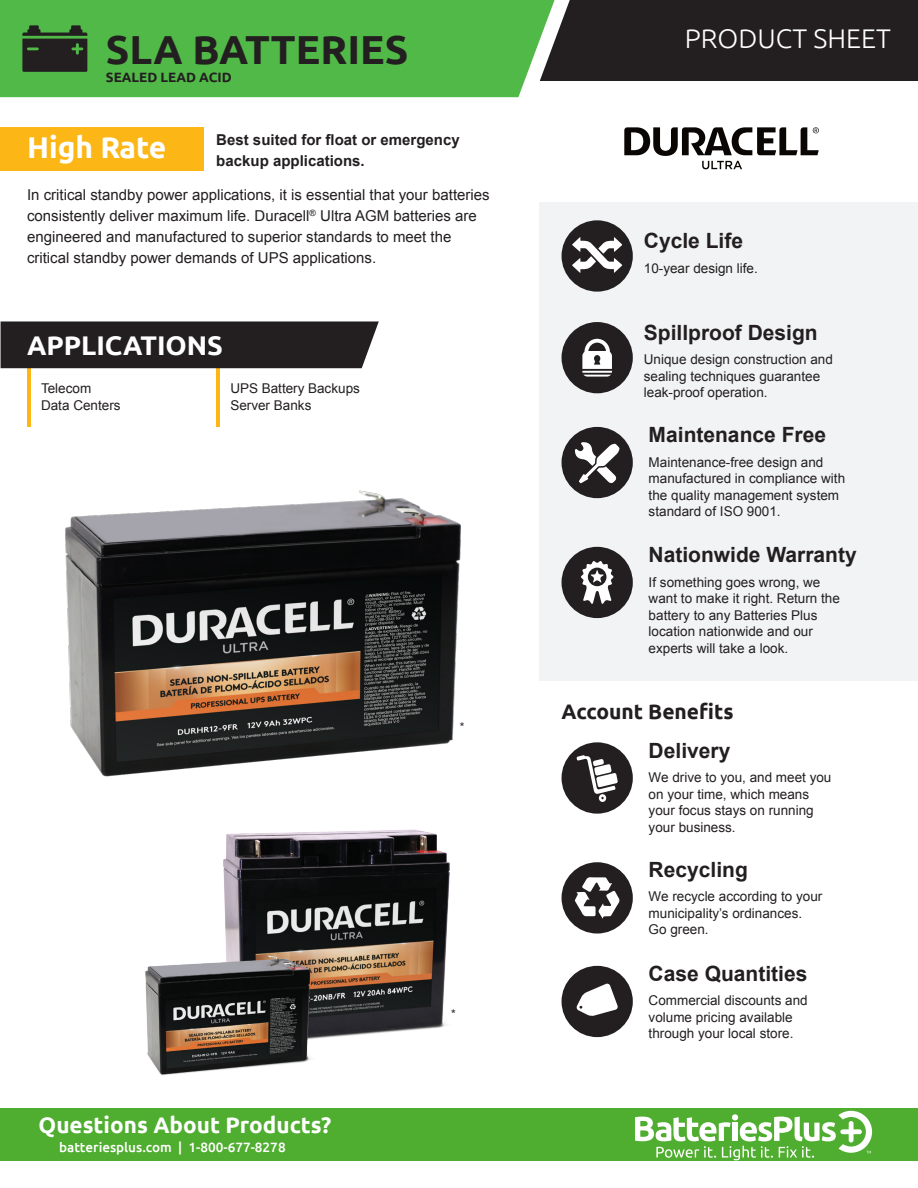
<style>
.page{position:relative;width:918px;height:1188px;background:#fff}
.page>*{position:absolute;margin:0;border:0;box-sizing:border-box;transform-origin:0 0}
.t1{font:700 40.5px "Ubuntu";color:#231f20}
.t2{font:700 30px "Ubuntu";color:#fff}
.t3{font:700 27px "Ubuntu";color:#fff}
.t4{font:300 27px "Ubuntu";color:#fff}
.t5{font:700 22.5px "Ubuntu";color:#fff}
.t6{font:700 21px "Arial";color:#231f20}
.t7{font:700 21px "Ubuntu";color:#231f20}
.t8{font:15px/21px "Arial";color:#231f20}
.t9{font:700 15px/21px "Arial";color:#231f20}
.t10{font:13.5px/16.5px "Arial";color:#231f20}
.t11{font:500 13.5px "Ubuntu";color:#fff}
.t12{font:700 13.5px "Ubuntu";color:#231f20}
.t13{font:12px "Arial";color:#231f20}
</style>
<div class="page">
<img style="left:65px;top:490px;width:396px;height:287px">
<div style="left:562px;top:966px;width:71px;height:71px;background:#231f20;border-radius:50%"></div>
<div style="left:562px;top:862px;width:71px;height:72px;background:#231f20;border-radius:50%"></div>
<svg style="left:575px;top:877px;width:45px;height:42px"></svg>
<div style="left:540px;top:202px;width:378px;height:478px;background:#f2f3f4"></div>
<hr style="left:27px;top:365px;width:4px;height:62px;background:#fcb615">
<hr style="left:216px;top:365px;width:4px;height:62px;background:#fcb615">
<div style="left:555px;top:0;width:363px;height:81px;background:#231f20"></div>
<div style="left:1px;top:321px;width:378px;height:47px;background:#231f20"></div>
<div style="left:0;top:0;width:555px;height:97px;background:#51b948"></div>
<div style="left:1px;top:1108px;width:917px;height:53px;background:#4fad2f"></div>
<div style="left:562px;top:322px;width:71px;height:71px;background:#231f20;border-radius:50%"></div>
<div style="left:562px;top:220px;width:71px;height:72px;background:#231f20;border-radius:50%"></div>
<div style="left:562px;top:427px;width:71px;height:71px;background:#231f20;border-radius:50%"></div>
<div style="left:562px;top:742px;width:71px;height:72px;background:#231f20;border-radius:50%"></div>
<svg style="left:624px;top:127px;width:195px;height:42px"></svg>
<svg style="left:22px;top:25px;width:65px;height:47px;background:#2c3e28"></svg>
<svg style="left:572px;top:237px;width:50px;height:36px"></svg>
<svg style="left:582px;top:339px;width:30px;height:38px"></svg>
<svg style="left:575px;top:442px;width:45px;height:41px"></svg>
<svg style="left:577px;top:755px;width:41px;height:47px"></svg>
<div style="left:562px;top:547px;width:71px;height:71px;background:#231f20;border-radius:50%"></div>
<svg style="left:581px;top:561px;width:32px;height:43px"></svg>
<svg style="left:576px;top:983px;width:42px;height:33px"></svg>
<div style="left:0;top:127px;width:203px;height:44px;background:#fcb615"></div>
<img style="left:145px;top:829px;width:305px;height:246px">
<svg style="left:635px;top:1111px;width:237px;height:49px"></svg>
<p class="t1" style="left:106px;top:25px;width:304px">SLA BATTERIES</p>
<p class="t12" style="left:106px;top:69px;width:127px">SEALED LEAD ACID</p>
<p class="t2" style="left:27px;top:130px;width:141px">High Rate</p>
<p class="t9" style="left:216px;top:129px;width:245px">Best suited for float or emergency backup applications.</p>
<p class="t8" style="left:27px;top:185px;width:464px">In critical standby power applications, it is essential that your batteries consistently deliver maximum life. Duracell<sup>®</sup> Ultra AGM batteries are engineered and manufactured to superior standards to meet the critical standby power demands of UPS applications.</p>
<p class="t3" style="left:27px;top:329px;width:198px">APPLICATIONS</p>
<p class="t10" style="left:41px;top:380px;width:52px">Telecom</p>
<p class="t10" style="left:41px;top:397px;width:81px">Data Centers</p>
<p class="t10" style="left:230px;top:380px;width:131px">UPS Battery Backups</p>
<p class="t10" style="left:230px;top:397px;width:83px">Server Banks</p>
<p class="t5" style="left:39px;top:1112px;width:294px">Questions About Products?</p>
<p class="t11" style="left:59px;top:1138px;width:228px">batteriesplus.com | 1-800-677-8278</p>
<p class="t13" style="left:460px;top:719px;width:6px">*</p>
<p class="t13" style="left:451px;top:1006px;width:6px">*</p>
<p class="t4" style="left:685px;top:22px;width:208px">PRODUCT SHEET</p>
<p class="t6" style="left:644px;top:227px;width:101px">Cycle Life</p>
<p class="t10" style="left:644px;top:260px;width:116px">10-year design life.</p>
<p class="t6" style="left:644px;top:318px;width:175px">Spillproof Design</p>
<p class="t10" style="left:644px;top:352px;width:191px">Unique design construction and sealing techniques guarantee leak-proof operation.</p>
<p class="t6" style="left:649px;top:421px;width:179px">Maintenance Free</p>
<p class="t10" style="left:649px;top:454px;width:198px">Maintenance-free design and manufactured in compliance with the quality management system standard of ISO 9001.</p>
<p class="t6" style="left:649px;top:541px;width:210px">Nationwide Warranty</p>
<p class="t10" style="left:649px;top:574px;width:193px">If something goes wrong, we want to make it right. Return the battery to any Batteries Plus location nationwide and our experts will take a look.</p>
<p class="t7" style="left:562px;top:698px;width:174px">Account Benefits</p>
<p class="t6" style="left:649px;top:736px;width:83px">Delivery</p>
<p class="t10" style="left:649px;top:769px;width:184px">We drive to you, and meet you on your time, which means your focus stays on running your business.</p>
<p class="t6" style="left:649px;top:856px;width:101px">Recycling</p>
<p class="t10" style="left:649px;top:889px;width:175px">We recycle according to your municipality’s ordinances.<br>Go green.</p>
<p class="t6" style="left:649px;top:959px;width:160px">Case Quantities</p>
<p class="t10" style="left:649px;top:992px;width:161px">Commercial discounts and volume pricing available through your local store.</p>
</div>
